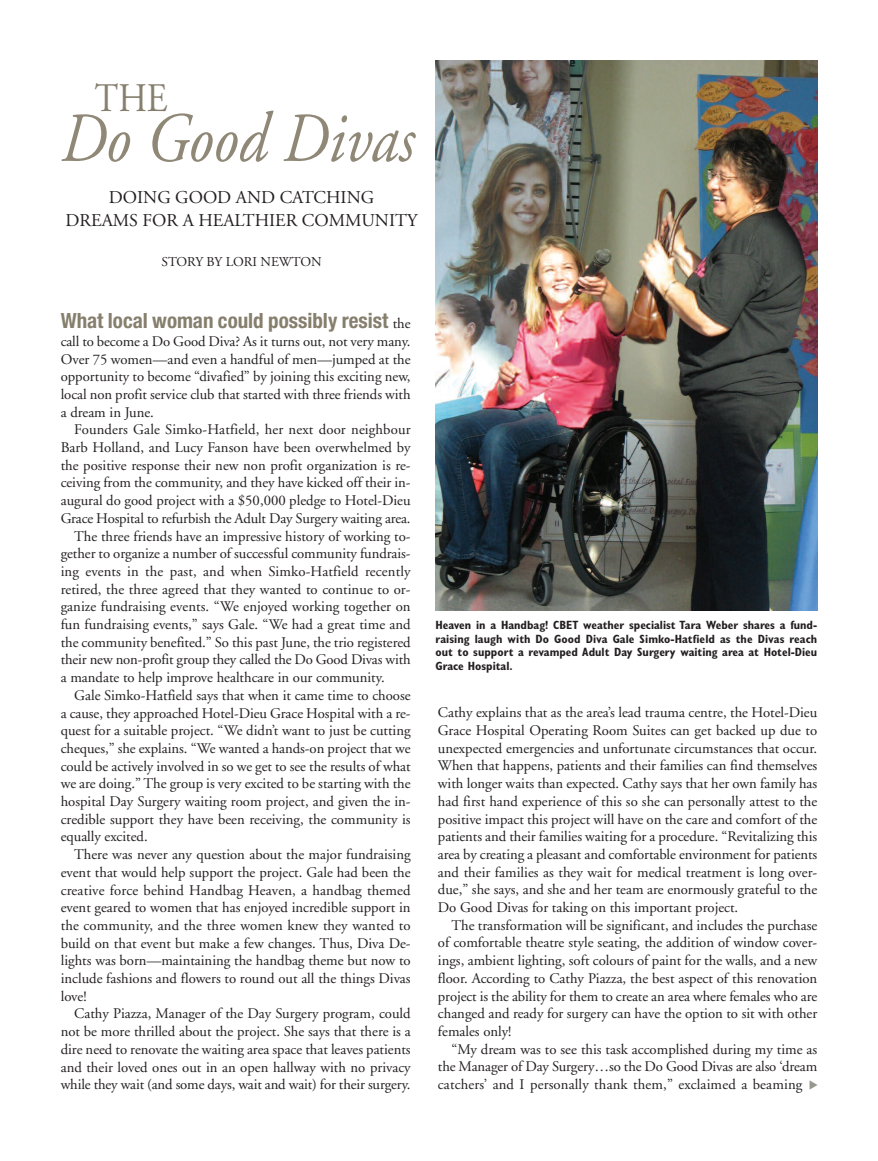
<style>
.page{position:relative;width:878px;height:1161px;background:#fff}
.page>*{position:absolute;margin:0;border:0;box-sizing:border-box;transform-origin:0 0}
.t1{font:italic 70.2px "Adobe Garamond";color:#8f8877;scale:.88 1}
.t2{font:40.5px "Adobe Garamond";color:#867f6e;scale:.88 1}
.t3{font:700 condensed 21px "Helvetica Neue";color:#867f6e}
.t4{font:18px/22.5px "Adobe Garamond";color:#231f20;text-align:center}
.t5{font:14.7px/17.7px "Adobe Garamond";color:#231f20;text-align:justify}
.t6{font:13.5px "Adobe Garamond";color:#231f20}
.t7{font:700 condensed 12px/13.5px "Gill Sans";color:#231f20;text-align:justify}
.s1{font-family:"Adobe Garamond";font-weight:400;font-stretch:normal;font-size:14.7px;color:#231f20}
</style>
<div class="page">
<img style="left:435px;top:61px;width:382px;height:549px">
<h2 class="t2" style="left:95px;top:82px;width:84px">THE</h2>
<h1 class="t1" style="left:61px;top:111px;width:403px">Do Good Divas</h1>
<p class="t4" style="left:65px;top:188px;width:353px">DOING GOOD AND CATCHING<br>DREAMS FOR A HEALTHIER COMMUNITY</p>
<p class="t6" style="left:161px;top:256px;width:162px">STORY BY LORI NEWTON</p>
<h3 class="t3" style="left:61px;top:313px;width:351px">What local woman could possibly resist <span class="s1">the</span></h3>
<p class="t5" style="left:61px;top:334px;width:351px">call to become a Do Good Diva? As it turns out, not very many.<br>Over 75 women—and even a handful of men—jumped at the opportunity to become “divafied” by joining this exciting new, local non profit service club that started with three friends with a dream in June.</p>
<p class="t5" style="left:74px;top:422px;width:338px">Founders Gale Simko-Hatfield, her next door neighbour</p>
<p class="t5" style="left:61px;top:440px;width:351px">Barb Holland, and Lucy Fanson have been overwhelmed by</p>
<p class="t5" style="left:61px;top:458px;width:351px">the positive response their new non profit organization is re-</p>
<p class="t5" style="left:61px;top:475px;width:351px">ceiving from the community, and they have kicked off their in-</p>
<p class="t5" style="left:61px;top:493px;width:351px">augural do good project with a $50,000 pledge to Hotel-Dieu</p>
<p class="t5" style="left:61px;top:511px;width:351px">Grace Hospital to refurbish the Adult Day Surgery waiting area.</p>
<p class="t5" style="left:74px;top:528px;width:338px">The three friends have an impressive history of working to-</p>
<p class="t5" style="left:61px;top:546px;width:351px">gether to organize a number of successful community fundrais-</p>
<p class="t5" style="left:61px;top:564px;width:351px">ing events in the past, and when Simko-Hatfield recently</p>
<p class="t5" style="left:61px;top:581px;width:351px">retired, the three agreed that they wanted to continue to or-</p>
<p class="t5" style="left:61px;top:599px;width:351px">ganize fundraising events. “We enjoyed working together on</p>
<p class="t5" style="left:61px;top:617px;width:351px">fun fundraising events,” says Gale. “We had a great time and</p>
<p class="t5" style="left:61px;top:635px;width:351px">the community benefited.” So this past June, the trio registered</p>
<p class="t5" style="left:61px;top:652px;width:351px">their new non-profit group they called the Do Good Divas with</p>
<p class="t5" style="left:61px;top:670px;width:325px">a mandate to help improve healthcare in our community.</p>
<p class="t5" style="left:74px;top:688px;width:338px">Gale Simko-Hatfield says that when it came time to choose</p>
<p class="t5" style="left:61px;top:705px;width:351px">a cause, they approached Hotel-Dieu Grace Hospital with a re-</p>
<p class="t5" style="left:61px;top:723px;width:351px">quest for a suitable project. “We didn’t want to just be cutting</p>
<p class="t5" style="left:61px;top:741px;width:351px">cheques,” she explains. “We wanted a hands-on project that we</p>
<p class="t5" style="left:61px;top:758px;width:351px">could be actively involved in so we get to see the results of what</p>
<p class="t5" style="left:61px;top:776px;width:351px">we are doing.” The group is very excited to be starting with the</p>
<p class="t5" style="left:61px;top:794px;width:351px">hospital Day Surgery waiting room project, and given the in-</p>
<p class="t5" style="left:61px;top:812px;width:351px">credible support they have been receiving, the community is</p>
<p class="t5" style="left:61px;top:829px;width:88px">equally excited.</p>
<p class="t5" style="left:74px;top:847px;width:338px">There was never any question about the major fundraising</p>
<p class="t5" style="left:61px;top:865px;width:351px">event that would help support the project. Gale had been the</p>
<p class="t5" style="left:61px;top:882px;width:351px">creative force behind Handbag Heaven, a handbag themed</p>
<p class="t5" style="left:61px;top:900px;width:351px">event geared to women that has enjoyed incredible support in</p>
<p class="t5" style="left:61px;top:918px;width:351px">the community, and the three women knew they wanted to</p>
<p class="t5" style="left:61px;top:935px;width:351px">build on that event but make a few changes. Thus, Diva De-</p>
<p class="t5" style="left:61px;top:953px;width:351px">lights was born—maintaining the handbag theme but now to</p>
<p class="t5" style="left:61px;top:971px;width:351px">include fashions and flowers to round out all the things Divas</p>
<p class="t5" style="left:61px;top:989px;width:27px">love!</p>
<p class="t5" style="left:74px;top:1006px;width:338px">Cathy Piazza, Manager of the Day Surgery program, could</p>
<p class="t5" style="left:61px;top:1024px;width:351px">not be more thrilled about the project. She says that there is a</p>
<p class="t5" style="left:61px;top:1042px;width:351px">dire need to renovate the waiting area space that leaves patients</p>
<p class="t5" style="left:61px;top:1059px;width:351px">and their loved ones out in an open hallway with no privacy</p>
<p class="t5" style="left:61px;top:1077px;width:351px">while they wait (and some days, wait and wait) for their surgery.</p>
<p class="t7" style="left:435px;top:620px;width:383px">Heaven in a Handbag! CBET weather specialist Tara Weber shares a fund&shy;raising laugh with Do Good Diva Gale Simko-Hatfield as the Divas reach out to support a revamped Adult Day Surgery waiting area at Hotel-Dieu Grace Hospital.</p>
<p class="t5" style="left:438px;top:705px;width:381px">Cathy explains that as the area’s lead trauma centre, the Hotel-Dieu Grace Hospital Operating Room Suites can get backed up due to unexpected emergencies and unfortunate circumstances that occur.<br>When that happens, patients and their families can find themselves with longer waits than expected. Cathy says that her own family has had first hand experience of this so she can personally attest to the positive impact this project will have on the care and comfort of the patients and their families waiting for a procedure. “Revitalizing this area by creating a pleasant and comfortable environment for patients and their families as they wait for medical treatment is long over&shy;due,” she says, and she and her team are enormously grateful to the Do Good Divas for taking on this important project.</p>
<p class="t5" style="left:438px;top:918px;width:381px;text-indent:14px">The transformation will be significant, and includes the purchase of comfortable theatre style seating, the addition of window cover&shy;ings, ambient lighting, soft colours of paint for the walls, and a new floor. According to Cathy Piazza, the best aspect of this renovation project is the ability for them to create an area where females who are changed and ready for surgery can have the option to sit with other females only!</p>
<p class="t5" style="left:438px;top:1041px;width:381px;text-indent:13px">“My dream was to see this task accomplished during my time as the Manager of Day Surgery…so the Do Good Divas are also ‘dream catchers’ and I personally thank them,” exclaimed a beaming</p>
</div>
